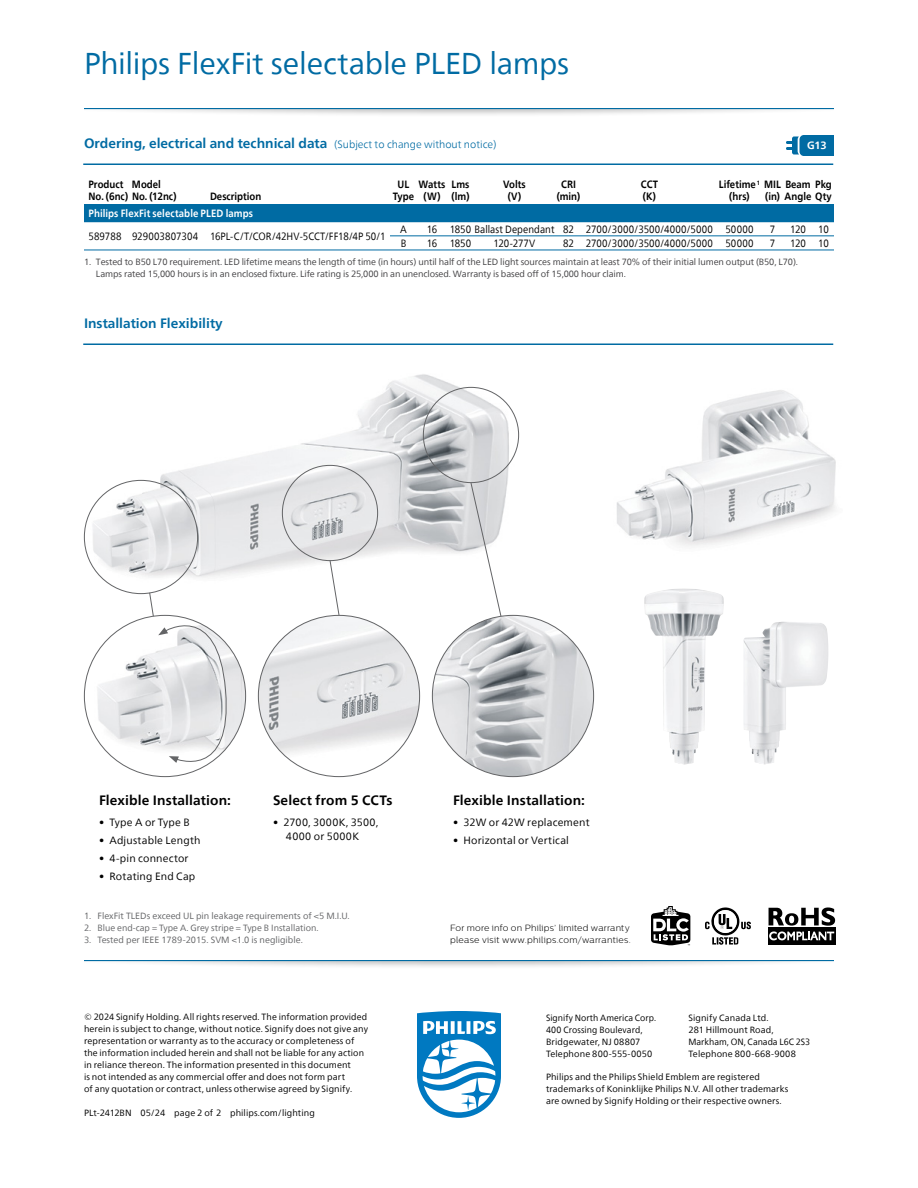
<style>
.page{position:relative;width:918px;height:1188px;background:#fff}
.page>*{position:absolute;margin:0;border:0;box-sizing:border-box;transform-origin:0 0}
.t1{font:30px "Neue Frutiger World";letter-spacing:-.005em;color:#006ba3}
.t2{font:700 13.5px "Neue Frutiger World";color:#006ba3}
.t3{font:700 13.5px "Neue Frutiger World";letter-spacing:.01em;color:#000}
.t4{font:10.5px "Neue Frutiger World";letter-spacing:.015em;color:#000;scale:.9 1}
.t5{font:10.5px/13.5px "Neue Frutiger World";letter-spacing:.015em;color:#000;text-align:center}
.t6{font:700 10.5px/12px "Neue Frutiger World";color:#000;scale:.9 1}
.t7{font:700 10.5px "Neue Frutiger World";letter-spacing:.01em;color:#fff;scale:.9 1}
.t8{font:700 10.5px "Neue Frutiger World";letter-spacing:.01em;color:#fff}
.t9{font:9px/12px "Neue Frutiger World";letter-spacing:.01em;color:#000}
.t10{font:9px/12px "Neue Frutiger World";letter-spacing:-.01em;color:#414042}
.t11{font:9px "Neue Frutiger World";color:#636466}
.t12{font:9px/12px "Neue Frutiger World";letter-spacing:.01em;color:#000;scale:.96 1}
.t13{font:300 9px/12px "Centrale Sans";letter-spacing:.025em;color:#000}
.s1{font-weight:300;font-size:10.5px}
</style>
<div class="page">
<div style="left:64px;top:99px;width:789px;height:19px;background:#000;opacity:.3"></div>
<hr style="left:84px;top:108px;width:750px;height:1px;background:#006ba3">
<div style="left:54px;top:93px;width:810px;height:15px;background:#fff"></div>
<div style="left:0;top:93px;width:84px;height:30px;background:#fff"></div>
<div style="left:834px;top:93px;width:84px;height:30px;background:#fff"></div>
<svg style="left:786px;top:135px;width:48px;height:21px"></svg>
<div style="left:64px;top:951px;width:789px;height:19px;background:#000;opacity:.3"></div>
<hr style="left:84px;top:960px;width:750px;height:1px;background:#006ba3">
<div style="left:54px;top:945px;width:810px;height:15px;background:#fff"></div>
<div style="left:0;top:945px;width:84px;height:30px;background:#fff"></div>
<div style="left:834px;top:945px;width:84px;height:30px;background:#fff"></div>
<svg style="left:417px;top:1011px;width:84px;height:107px"></svg>
<div style="left:84px;top:205px;width:750px;height:17px;background:#006ba3"></div>
<hr style="left:84px;top:204px;width:48px;height:1px;background:#006ba3">
<hr style="left:132px;top:204px;width:78px;height:1px;background:#006ba3">
<hr style="left:210px;top:204px;width:180px;height:1px;background:#006ba3">
<svg style="left:390px;top:204px;width:27px;height:1px"></svg>
<hr style="left:417px;top:204px;width:30px;height:1px;background:#006ba3">
<svg style="left:447px;top:204px;width:27px;height:1px"></svg>
<hr style="left:474px;top:204px;width:81px;height:1px;background:#006ba3">
<svg style="left:555px;top:204px;width:27px;height:1px"></svg>
<hr style="left:582px;top:204px;width:135px;height:1px;background:#006ba3">
<hr style="left:717px;top:204px;width:45px;height:1px;background:#006ba3">
<svg style="left:762px;top:204px;width:21px;height:1px"></svg>
<hr style="left:783px;top:204px;width:30px;height:1px;background:#006ba3">
<svg style="left:813px;top:204px;width:21px;height:1px"></svg>
<svg style="left:390px;top:235px;width:27px;height:1px"></svg>
<hr style="left:417px;top:235px;width:30px;height:1px;background:#006ba3">
<svg style="left:447px;top:235px;width:27px;height:1px"></svg>
<hr style="left:474px;top:235px;width:81px;height:1px;background:#006ba3">
<svg style="left:555px;top:235px;width:27px;height:1px"></svg>
<hr style="left:582px;top:235px;width:135px;height:1px;background:#006ba3">
<hr style="left:717px;top:235px;width:45px;height:1px;background:#006ba3">
<svg style="left:762px;top:235px;width:21px;height:1px"></svg>
<hr style="left:783px;top:235px;width:30px;height:1px;background:#006ba3">
<svg style="left:813px;top:235px;width:21px;height:1px"></svg>
<hr style="left:84px;top:250px;width:48px;height:1px;background:#006ba3">
<hr style="left:132px;top:250px;width:78px;height:1px;background:#006ba3">
<hr style="left:210px;top:250px;width:180px;height:1px;background:#006ba3">
<svg style="left:390px;top:250px;width:27px;height:1px"></svg>
<hr style="left:417px;top:250px;width:30px;height:1px;background:#006ba3">
<svg style="left:447px;top:250px;width:27px;height:1px"></svg>
<hr style="left:474px;top:250px;width:81px;height:1px;background:#006ba3">
<svg style="left:555px;top:250px;width:27px;height:1px"></svg>
<hr style="left:582px;top:250px;width:135px;height:1px;background:#006ba3">
<hr style="left:717px;top:250px;width:45px;height:1px;background:#006ba3">
<svg style="left:762px;top:250px;width:21px;height:1px"></svg>
<hr style="left:783px;top:250px;width:30px;height:1px;background:#006ba3">
<svg style="left:813px;top:250px;width:21px;height:1px"></svg>
<hr style="left:83px;top:164px;width:750px;height:1px;background:#006ba3">
<hr style="left:83px;top:344px;width:750px;height:1px;background:#006ba3">
<img style="left:84px;top:374px;width:435px;height:221px">
<img style="left:617px;top:390px;width:219px;height:156px">
<img style="left:644px;top:589px;width:80px;height:175px">
<img style="left:743px;top:622px;width:85px;height:142px">
<img style="left:84px;top:615px;width:162px;height:162px;border-radius:81px">
<img style="left:258px;top:615px;width:162px;height:162px;border-radius:81px">
<svg style="left:149px;top:592px;width:84px;height:186px"></svg>
<svg style="left:329px;top:559px;width:11px;height:57px"></svg>
<img style="left:432px;top:615px;width:162px;height:162px;border-radius:81px">
<svg style="left:470px;top:482px;width:32px;height:135px"></svg>
<div style="left:768px;top:927px;width:67px;height:17px;background:linear-gradient(to right,#000,#000)"></div>
<svg style="left:769px;top:908px;width:66px;height:32px"></svg>
<svg style="left:705px;top:908px;width:46px;height:37px"></svg>
<svg style="left:651px;top:906px;width:39px;height:39px"></svg>
<h1 class="t1" style="left:84px;top:40px;width:487px">Philips FlexFit selectable PLED lamps</h1>
<h2 class="t2" style="left:84px;top:132px;width:414px">Ordering, electrical and technical data <span class="s1">(Subject to change without notice)</span></h2>
<p class="t8" style="left:807px;top:136px;width:21px">G13</p>
<p class="t6" style="left:132px;top:178px;width:34px">Model</p>
<p class="t6" style="left:88px;top:178px;width:99px">Product<br>No. (6nc) No. (12nc)</p>
<p class="t6" style="left:210px;top:190px;width:59px">Description</p>
<p class="t6" style="left:393px;top:178px;width:25px;text-align:center">UL<br>Type</p>
<p class="t6" style="left:419px;top:178px;width:31px;text-align:center">Watts (W)</p>
<p class="t6" style="left:452px;top:178px;width:21px">Lms (lm)</p>
<p class="t6" style="left:503px;top:178px;width:27px;text-align:center">Volts (V)</p>
<p class="t6" style="left:557px;top:178px;width:28px;text-align:center">CRI (min)</p>
<p class="t6" style="left:641px;top:178px;width:21px">CCT (K)</p>
<p class="t6" style="left:729px;top:178px;width:115px;text-indent:-10px">Lifetime <sup>1</sup> MIL Beam Pkg (hrs)</p>
<p class="t6" style="left:765px;top:190px;width:76px">(in) Angle Qty</p>
<p class="t7" style="left:89px;top:204px;width:184px">Philips FlexFit selectable PLED lamps</p>
<p class="t4" style="left:89px;top:228px;width:332px">589788 929003807304 16PL-C/T/COR/42HV-5CCT/FF18/4P 50/1</p>
<p class="t4" style="left:400px;top:221px;width:9px">A</p>
<p class="t4" style="left:427px;top:221px;width:365px">16 1850 Ballast Dependant 82 2700/3000/3500/4000/5000 50000</p>
<p class="t4" style="left:770px;top:221px;width:8px">7</p>
<p class="t4" style="left:790px;top:221px;width:44px">120 10</p>
<p class="t4" style="left:401px;top:235px;width:8px">B</p>
<p class="t4" style="left:427px;top:235px;width:51px">16 1850</p>
<p class="t4" style="left:494px;top:235px;width:48px">120-277V</p>
<p class="t4" style="left:563px;top:235px;width:213px">82 2700/3000/3500/4000/5000 50000</p>
<p class="t4" style="left:770px;top:235px;width:8px">7</p>
<p class="t4" style="left:790px;top:235px;width:44px">120 10</p>
<p class="t10" style="left:96px;top:256px;width:704px;text-indent:-12px">1. Tested to B50 L70 requirement. LED lifetime means the length of time (in hours) until half of the LED light sources maintain at least 70% of their initial lumen output (B50, L70).<br>Lamps rated 15,000 hours is in an enclosed fixture. Life rating is 25,000 in an unenclosed. Warranty is based off of 15,000 hour claim.</p>
<h2 class="t2" style="left:84px;top:312px;width:140px">Installation Flexibility</h2>
<h2 class="t3" style="left:99px;top:789px;width:134px">Flexible Installation:</h2>
<p class="t5" style="left:99px;top:816px;width:92px">• Type A or Type B</p>
<p class="t5" style="left:99px;top:834px;width:103px">• Adjustable Length</p>
<p class="t5" style="left:99px;top:852px;width:91px">• 4-pin connector</p>
<p class="t5" style="left:99px;top:870px;width:98px">• Rotating End Cap</p>
<h2 class="t3" style="left:273px;top:789px;width:121px">Select from 5 CCTs</h2>
<p class="t5" style="left:273px;top:816px;width:107px">• 2700, 3000K, 3500,<br>4000 or 5000K</p>
<p class="t11" style="left:84px;top:909px;width:267px">1. FlexFit TLEDs exceed UL pin leakage requirements of &lt;5 M.I.U.</p>
<p class="t11" style="left:84px;top:921px;width:236px">2. Blue end-cap = Type A. Grey stripe = Type B Installation.</p>
<p class="t11" style="left:84px;top:933px;width:220px">3. Tested per IEEE 1789-2015. SVM &lt;1.0 is negligible.</p>
<p class="t9" style="left:84px;top:1011px;width:286px">© 2024 Signify Holding. All rights reserved. The information provided herein is subject to change, without notice. Signify does not give any representation or warranty as to the accuracy or completeness of the information included herein and shall not be liable for any action in reliance thereon. The information presented in this document<br>is not intended as any commercial offer and does not form part<br>of any quotation or contract, unless otherwise agreed by Signify.</p>
<p class="t9" style="left:84px;top:1107px;width:232px">PLt-2412BN 05/24 page 2 of 2 philips.com/lighting</p>
<h2 class="t3" style="left:453px;top:789px;width:134px">Flexible Installation:</h2>
<p class="t5" style="left:453px;top:816px;width:138px">• 32W or 42W replacement</p>
<p class="t5" style="left:453px;top:834px;width:118px">• Horizontal or Vertical</p>
<p class="t13" style="left:450px;top:921px;width:182px">For more info on Philips’ limited warranty please visit www.philips.com/warranties.</p>
<p class="t12" style="left:546px;top:1012px;width:116px">Signify North America Corp.<br>400 Crossing Boulevard,<br>Bridgewater, NJ 08807<br>Telephone 800-555-0050</p>
<p class="t9" style="left:688px;top:1012px;width:123px">Signify Canada Ltd.<br>281 Hillmount Road,<br>Markham, ON, Canada L6C 2S3<br>Telephone 800-668-9008</p>
<p class="t9" style="left:546px;top:1071px;width:244px">Philips and the Philips Shield Emblem are registered trademarks of Koninklijke Philips N.V. All other trademarks are owned by Signify Holding or their respective owners.</p>
</div>
